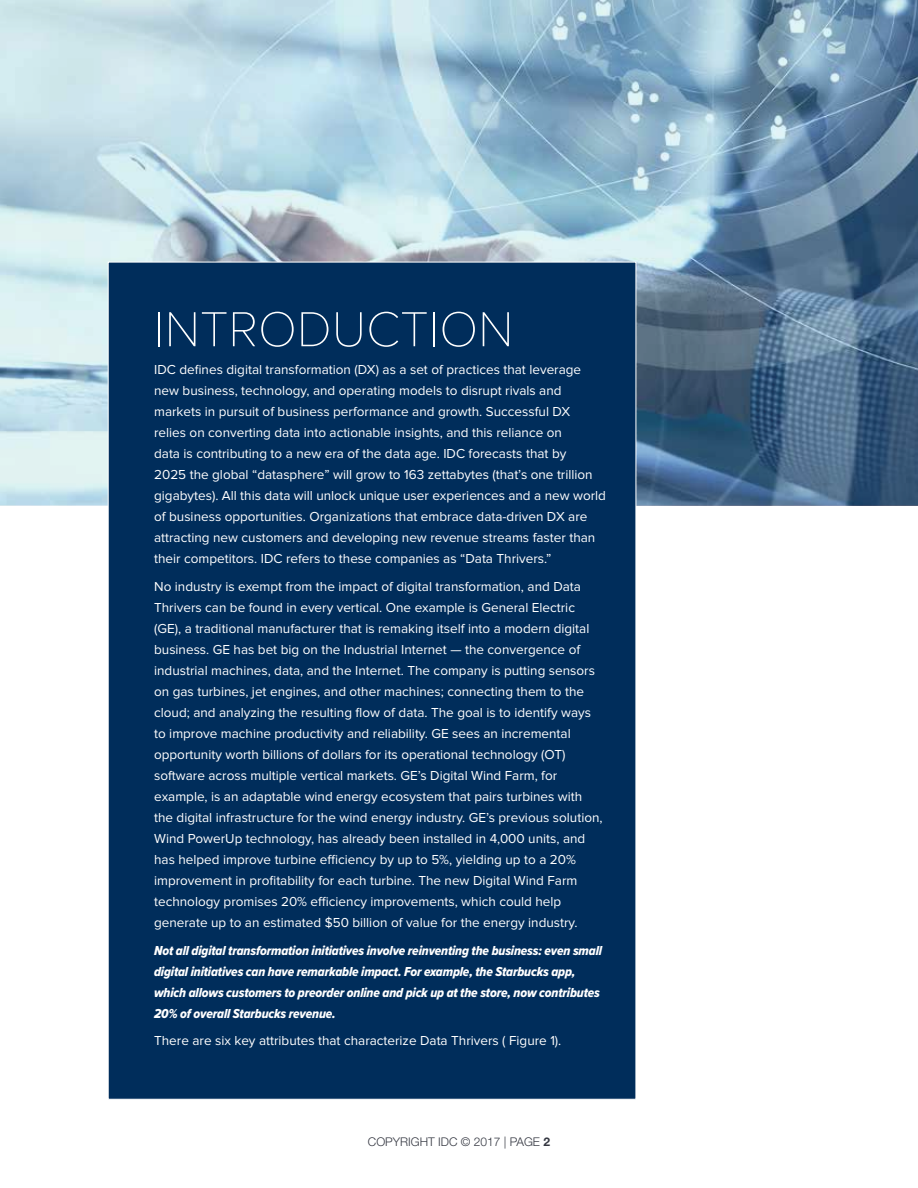
<style>
.page{position:relative;width:918px;height:1188px;background:#fff}
.page>*{position:absolute;margin:0;border:0;box-sizing:border-box;transform-origin:0 0}
.t1{font:100 51px "Proxima Nova T";color:#fff}
.t2{font:13.5px/21px "Proxima Nova";color:#fff}
.t3{font:13.5px/21px "Proxima Nova Cond Extrabld It";letter-spacing:-.01em;color:#fff}
.t4{font:300 12px "Helvetica Neue LT Std";color:#343741}
.s1{font-weight:700}
</style>
<div class="page">
<img style="left:0;top:0;width:918px;height:505px">
<div style="left:108px;top:262px;width:528px;height:837px;background:#002d5b"></div>
<h1 class="t1" style="left:154px;top:300px;width:361px">INTRODUCTION</h1>
<p class="t2" style="left:154px;top:359px;width:453px">IDC defines digital transformation (DX) as a set of practices that leverage new business, technology, and operating models to disrupt rivals and markets in pursuit of business performance and growth. Successful DX<br>relies on converting data into actionable insights, and this reliance on<br>data is contributing to a new era of the data age. IDC forecasts that by<br>2025 the global “datasphere” will grow to 163 zettabytes (that’s one trillion gigabytes). All this data will unlock unique user experiences and a new world of business opportunities. Organizations that embrace data-driven DX are attracting new customers and developing new revenue streams faster than their competitors. IDC refers to these companies as “Data Thrivers.”</p>
<p class="t2" style="left:154px;top:576px;width:450px">No industry is exempt from the impact of digital transformation, and Data Thrivers can be found in every vertical. One example is General Electric (GE), a traditional manufacturer that is remaking itself into a modern digital business. GE has bet big on the Industrial Internet — the convergence of industrial machines, data, and the Internet. The company is putting sensors on gas turbines, jet engines, and other machines; connecting them to the cloud; and analyzing the resulting flow of data. The goal is to identify ways to improve machine productivity and reliability. GE sees an incremental opportunity worth billions of dollars for its operational technology (OT) software across multiple vertical markets. GE’s Digital Wind Farm, for example, is an adaptable wind energy ecosystem that pairs turbines with the digital infrastructure for the wind energy industry. GE’s previous solution, Wind PowerUp technology, has already been installed in 4,000 units, and has helped improve turbine efficiency by up to 5%, yielding up to a 20% improvement in profitability for each turbine. The new Digital Wind Farm technology promises 20% efficiency improvements, which could help generate up to an estimated $50 billion of value for the energy industry.</p>
<p class="t3" style="left:154px;top:939px;width:449px">Not all digital transformation initiatives involve reinventing the business: even small digital initiatives can have remarkable impact. For example, the Starbucks app, which allows customers to preorder online and pick up at the store, now contributes 20% of overall Starbucks revenue.</p>
<p class="t2" style="left:154px;top:1031px;width:409px">There are six key attributes that characterize Data Thrivers ( Figure 1).</p>
<p class="t4" style="left:368px;top:1134px;width:184px">COPYRIGHT IDC © 2017 | PAGE <span class="s1">2</span></p>
</div>
